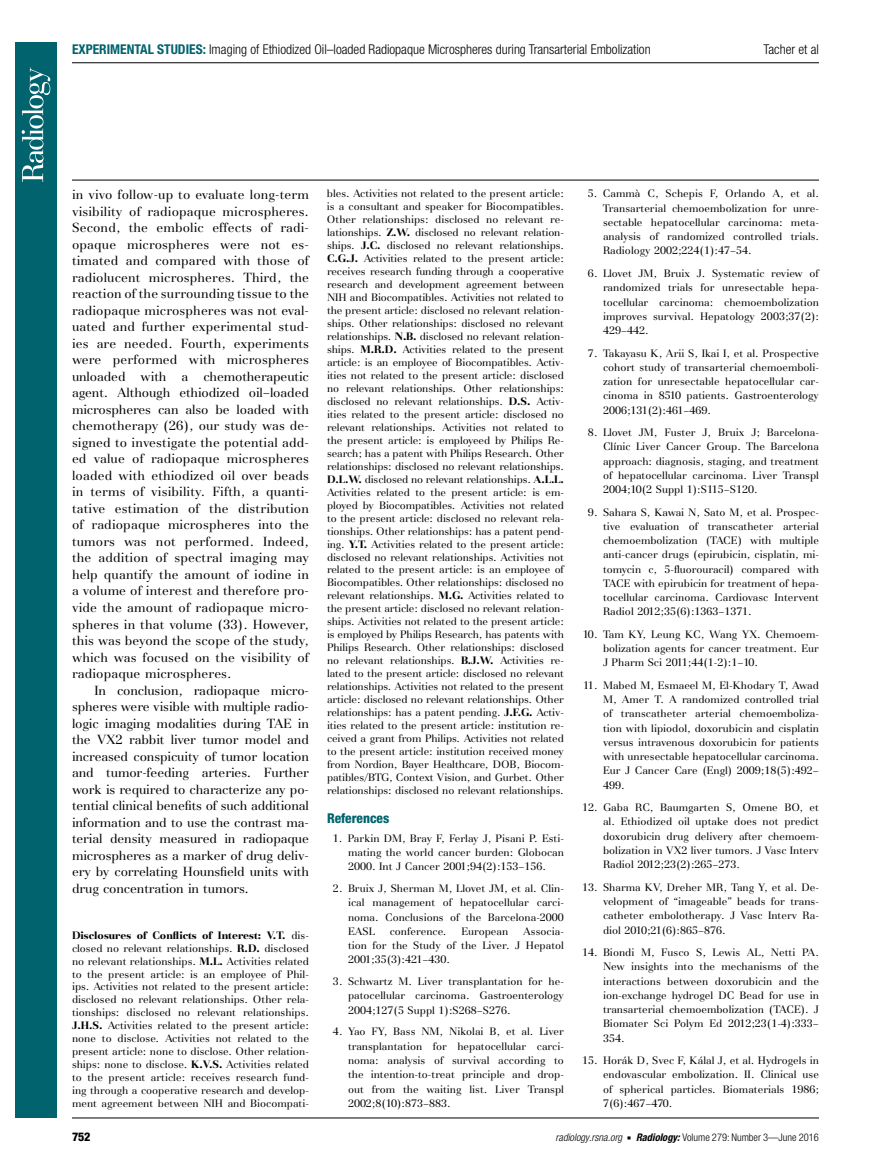
<style>
.page{position:relative;width:891px;height:1175px;background:#fff}
.page>*{position:absolute;margin:0;border:0;box-sizing:border-box;transform-origin:0 0}
.t1{font:300 condensed 13.5px "Helvetica Neue";color:#000}
.t2{font:800 condensed 13.5px "Helvetica Neue";color:#00636d}
.t3{font:13.2px/16.5px "AT Basilia";letter-spacing:-.01em;color:#000;text-align:justify}
.t4{font:800 condensed 12px "Helvetica Neue";color:#000}
.t5{font:10.8px/14.2px "AT Basilia";color:#000;text-align:justify}
.t6{font:300 condensed 10.5px "Helvetica Neue";color:#000}
.s1{font-weight:700;color:#00636d}
.s2{font-weight:700}
.s3{font-style:italic}
.s4{font-family:"Universal Newswith Comm Pi";font-weight:400;font-stretch:normal;font-size:6px}
.s5{font-weight:700;font-style:italic}
</style>
<div class="page">
<hr style="left:72px;top:180px;width:747px;height:1px;background:#000">
<hr style="left:72px;top:1117px;width:747px;height:1px;background:#000">
<hr style="left:72px;top:62px;width:747px;height:1px;background:#000">
<div style="left:15px;top:42px;width:42px;height:1075px;background:#00636d"></div>
<svg style="left:22px;top:68px;width:28px;height:114px"></svg>
<p class="t1" style="left:72px;top:41px;width:580px"><span class="s1">EXPERIMENTAL STUDIES:</span> Imaging of Ethiodized Oil–loaded Radiopaque Microspheres during Transarterial Embolization</p>
<p class="t1" style="left:764px;top:41px;width:57px">Tacher et al</p>
<p class="t3" style="left:72px;top:187px;width:239px">in vivo follow-up to evaluate long-term visibility of radiopaque microspheres.<br>Second, the embolic effects of radi&shy;opaque microspheres were not es&shy;timated and compared with those of radiolucent microspheres. Third, the reaction of the surrounding tissue to the radiopaque microspheres was not eval&shy;uated and further experimental stud&shy;ies are needed. Fourth, experiments were performed with microspheres unloaded with a chemotherapeutic agent. Although ethiodized oil–loaded microspheres can also be loaded with chemotherapy (26), our study was de&shy;signed to investigate the potential add&shy;ed value of radiopaque microspheres loaded with ethiodized oil over beads in terms of visibility. Fifth, a quanti&shy;tative estimation of the distribution of radiopaque microspheres into the tumors was not performed. Indeed, the addition of spectral imaging may help quantify the amount of iodine in a volume of interest and therefore pro&shy;vide the amount of radiopaque micro&shy;spheres in that volume (33). However, this was beyond the scope of the study, which was focused on the visibility of radiopaque microspheres.</p>
<p class="t3" style="left:72px;top:682px;width:239px;text-indent:23px">In conclusion, radiopaque micro&shy;spheres were visible with multiple radio&shy;logic imaging modalities during TAE in the VX2 rabbit liver tumor model and increased conspicuity of tumor location and tumor-feeding arteries. Further work is required to characterize any po&shy;tential clinical benefits of such additional information and to use the contrast ma&shy;terial density measured in radiopaque microspheres as a marker of drug deliv&shy;ery by correlating Hounsfield units with drug concentration in tumors.</p>
<p class="t5" style="left:72px;top:928px;width:239px;line-height:12.9px"><span class="s2">Disclosures of Conflicts of Interest: V.T.</span> dis&shy;closed no relevant relationships. <span class="s2">R.D.</span> disclosed no relevant relationships. <span class="s2">M.L.</span> Activities related to the present article: is an employee of Phil&shy;ips. Activities not related to the present article: disclosed no relevant relationships. Other rela&shy;tionships: disclosed no relevant relationships.<br><span class="s2">J.H.S.</span> Activities related to the present article: none to disclose. Activities not related to the present article: none to disclose. Other relation&shy;ships: none to disclose. <span class="s2">K.V.S.</span> Activities related to the present article: receives research fund&shy;ing through a cooperative research and develop&shy;ment agreement between NIH and Biocompati-</p>
<p class="t5" style="left:327px;top:187px;width:239px;line-height:12.9px">bles. Activities not related to the present article: is a consultant and speaker for Biocompatibles.<br>Other relationships: disclosed no relevant re&shy;lationships. <span class="s2">Z.W.</span> disclosed no relevant relation&shy;ships. <span class="s2">J.C.</span> disclosed no relevant relationships.<br><span class="s2">C.G.J.</span> Activities related to the present article: receives research funding through a cooperative research and development agreement between NIH and Biocompatibles. Activities not related to the present article: disclosed no relevant relation&shy;ships. Other relationships: disclosed no relevant relationships. <span class="s2">N.B.</span> disclosed no relevant relation&shy;ships. <span class="s2">M.R.D.</span> Activities related to the present article: is an employee of Biocompatibles. Activ&shy;ities not related to the present article: disclosed no relevant relationships. Other relationships: disclosed no relevant relationships. <span class="s2">D.S.</span> Activ&shy;ities related to the present article: disclosed no relevant relationships. Activities not related to the present article: is employeed by Philips Re&shy;search; has a patent with Philips Research. Other relationships: disclosed no relevant relationships.<br><span class="s2">D.L.W.</span> disclosed no relevant relationships. <span class="s2">A.L.L.<br></span>Activities related to the present article: is em&shy;ployed by Biocompatibles. Activities not related to the present article: disclosed no relevant rela&shy;tionships. Other relationships: has a patent pend&shy;ing. <span class="s2">Y.T.</span> Activities related to the present article: disclosed no relevant relationships. Activities not related to the present article: is an employee of Biocompatibles. Other relationships: disclosed no relevant relationships. <span class="s2">M.G.</span> Activities related to the present article: disclosed no relevant relation&shy;ships. Activities not related to the present article: is employed by Philips Research, has patents with Philips Research. Other relationships: disclosed no relevant relationships. <span class="s2">B.J.W.</span> Activities re&shy;lated to the present article: disclosed no relevant relationships. Activities not related to the present article: disclosed no relevant relationships. Other relationships: has a patent pending. <span class="s2">J.F.G.</span> Activ&shy;ities related to the present article: institution re&shy;ceived a grant from Philips. Activities not related to the present article: institution received money from Nordion, Bayer Healthcare, DOB, Biocom&shy;patibles/BTG, Context Vision, and Gurbet. Other relationships: disclosed no relevant relationships.</p>
<p class="t2" style="left:327px;top:810px;width:64px">References</p>
<p class="t5" style="left:348px;top:831px;width:218px;text-indent:-15px">1. Parkin DM, Bray F, Ferlay J, Pisani P. Esti&shy;mating the world cancer burden: Globocan 2000. Int J Cancer 2001;94(2):153–156.</p>
<p class="t5" style="left:348px;top:881px;width:218px;text-indent:-15px">2. Bruix J, Sherman M, Llovet JM, et al. Clin&shy;ical management of hepatocellular carci&shy;noma. Conclusions of the Barcelona-2000<br>EASL</p>
<p class="t5" style="left:348px;top:924px;width:218px;text-indent:175px">Associa&shy;tion for the Study of the Liver. J Hepatol 2001;35(3):421–430.</p>
<p class="t5" style="left:348px;top:974px;width:218px;text-indent:-15px">3. Schwartz M. Liver transplantation for he&shy;patocellular carcinoma. Gastroenterology 2004;127(5 Suppl 1):S268–S276.</p>
<p class="t5" style="left:348px;top:1024px;width:218px;text-indent:-15px">4. Yao FY, Bass NM, Nikolai B, et al. Liver transplantation for hepatocellular carci&shy;noma: analysis of survival according to the intention-to-treat principle and drop&shy;out from the waiting list. Liver Transpl 2002;8(10):873–883.</p>
<p class="t5" style="left:390px;top:924px;width:58px">conference.</p>
<p class="t5" style="left:461px;top:924px;width:49px">European</p>
<p class="t5" style="left:603px;top:187px;width:218px;text-indent:-15px">5. Cammà C, Schepis F, Orlando A, et al.<br>Transarterial chemoembolization for unre&shy;sectable hepatocellular carcinoma: meta&shy;analysis of randomized controlled trials.<br>Radiology 2002;224(1):47–54.</p>
<p class="t5" style="left:603px;top:266px;width:218px;text-indent:-15px">6. Llovet JM, Bruix J. Systematic review of randomized trials for unresectable hepa&shy;tocellular carcinoma: chemoembolization improves survival. Hepatology 2003;37(2):<br>429–442.</p>
<p class="t5" style="left:603px;top:346px;width:218px;text-indent:-15px">7. Takayasu K, Arii S, Ikai I, et al. Prospective cohort study of transarterial chemoemboli&shy;zation for unresectable hepatocellular car&shy;cinoma in 8510 patients. Gastroenterology 2006;131(2):461–469.</p>
<p class="t5" style="left:603px;top:425px;width:218px;text-indent:-15px">8. Llovet JM, Fuster J, Bruix J; Barcelona-Clínic Liver Cancer Group. The Barcelona approach: diagnosis, staging, and treatment of hepatocellular carcinoma. Liver Transpl 2004;10(2 Suppl 1):S115–S120.</p>
<p class="t5" style="left:603px;top:505px;width:218px;text-indent:-15px">9. Sahara S, Kawai N, Sato M, et al. Prospec&shy;tive evaluation of transcatheter arterial chemoembolization (TACE) with multiple anti-cancer drugs (epirubicin, cisplatin, mi&shy;tomycin c, 5-fluorouracil) compared with TACE with epirubicin for treatment of hepa&shy;tocellular carcinoma. Cardiovasc Intervent Radiol 2012;35(6):1363–1371.</p>
<p class="t5" style="left:603px;top:627px;width:218px;text-indent:-20px">10. Tam KY, Leung KC, Wang YX. Chemoem&shy;bolization agents for cancer treatment. Eur J Pharm Sci 2011;44(1-2):1–10.</p>
<p class="t5" style="left:603px;top:678px;width:218px;text-indent:-20px">11. Mabed M, Esmaeel M, El-Khodary T, Awad M, Amer T. A randomized controlled trial of transcatheter arterial chemoemboliza&shy;tion with lipiodol, doxorubicin and cisplatin versus intravenous doxorubicin for patients with unresectable hepatocellular carcinoma.<br>Eur J Cancer Care (Engl) 2009;18(5):492– 499.</p>
<p class="t5" style="left:603px;top:800px;width:218px;text-indent:-21px">12. Gaba RC, Baumgarten S, Omene BO, et al. Ethiodized oil uptake does not predict doxorubicin drug delivery after chemoem&shy;bolization in VX2 liver tumors. J Vasc Interv Radiol 2012;23(2):265–273.</p>
<p class="t5" style="left:603px;top:880px;width:218px;text-indent:-21px">13. Sharma KV, Dreher MR, Tang Y, et al. De&shy;velopment of “imageable” beads for trans&shy;catheter embolotherapy. J Vasc Interv Ra&shy;diol 2010;21(6):865–876.</p>
<p class="t5" style="left:603px;top:945px;width:218px;text-indent:-21px">14. Biondi M, Fusco S, Lewis AL, Netti PA.<br>New insights into the mechanisms of the interactions between doxorubicin and the ion-exchange hydrogel DC Bead for use in transarterial chemoembolization (TACE). J Biomater Sci Polym Ed 2012;23(1-4):333– 354.</p>
<p class="t5" style="left:603px;top:1053px;width:218px;text-indent:-21px">15. Horák D, Svec F, Kálal J, et al. Hydrogels in endovascular embolization. II. Clinical use of spherical particles. Biomaterials 1986; 7(6):467–470.</p>
<p class="t4" style="left:72px;top:1128px;width:20px">752</p>
<p class="t6" style="left:556px;top:1130px;width:265px"><span class="s3">radiology.rsna.org</span> <span class="s4">n</span> <span class="s5">Radiology:</span> Volume 279: Number 3—June 2016</p>
</div>
